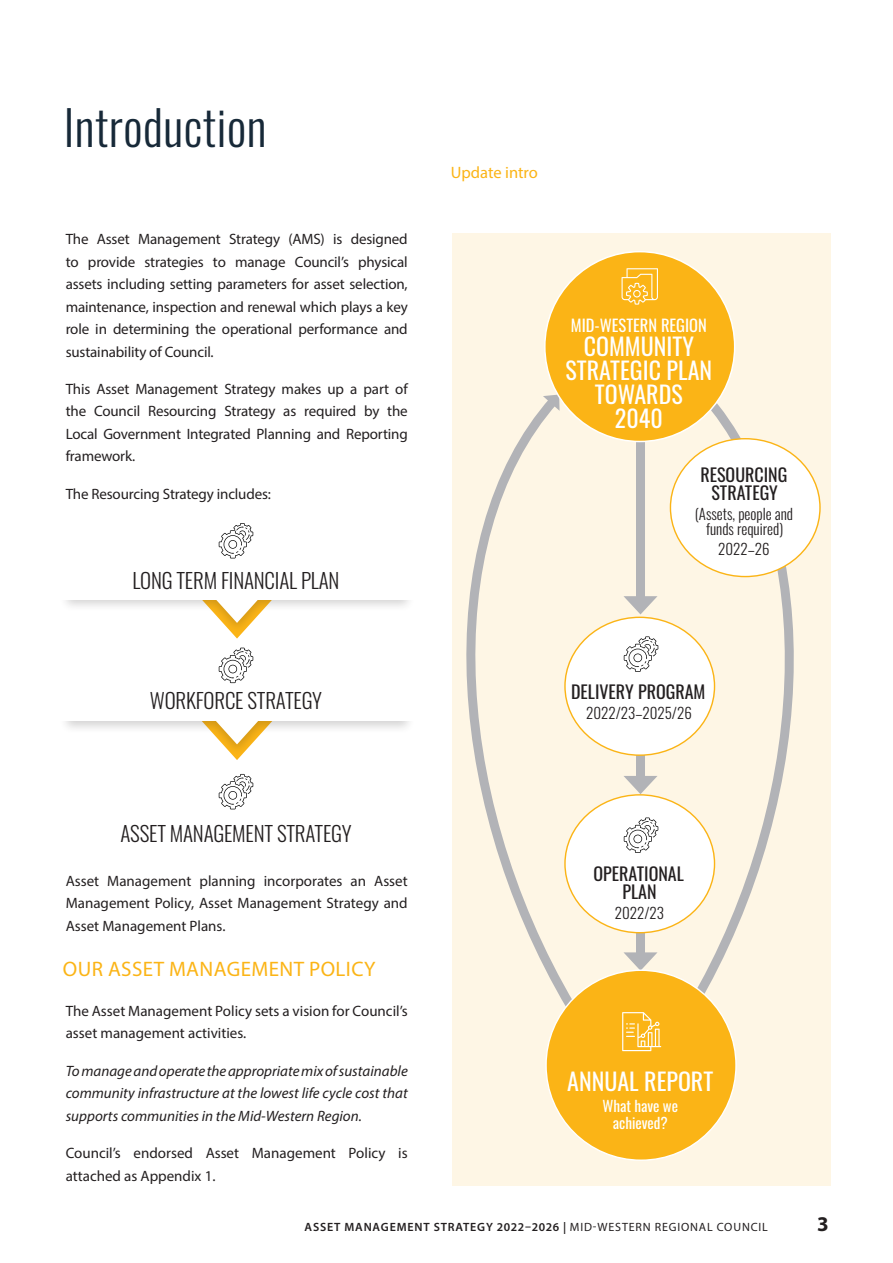
<style>
.page{position:relative;width:893px;height:1263px;background:#fff}
.page>*{position:absolute;margin:0;border:0;box-sizing:border-box;transform-origin:0 0}
.Main_Heading{font:300 48px "Oswald";letter-spacing:.01em;color:#172938}
.Completed_projects_s{font:24px/24px "Oswald";color:#fff;text-align:center}
.Body_text{font:300 21px "Oswald";letter-spacing:-.01em;color:#231f20}
.Heading_1{font:21px "Myriad Pro";letter-spacing:.02em;color:#fbb416}
.t1{font:700 21px "Myriad Pro";color:#231f20}
.Completed_projects_s-2{font:18px/18px "Oswald";color:#231f20;text-align:center}
.Completed_projects_s-3{font:16.5px "Oswald";color:#fff}
.Completed_projects_s-4{font:16.5px "Myriad Pro";color:#fbb416}
.Body_Copy{font:15px/22.5px "Myriad Pro";color:#231f20;text-align:justify}
.Body_Copy-2{font:italic 15px/22.5px "Myriad Pro";color:#231f20;text-align:justify}
.Completed_projects_s-5{font:300 15px/15px "Oswald";color:#231f20;text-align:center}
.Completed_projects_s-6{font:15px/16.5px "Oswald";color:#fff;text-align:center}
.t2{font:600 12px "Myriad Pro";letter-spacing:.07em;color:#231f20}
.s1{font-weight:400}
</style>
<div class="page">
<svg style="left:68px;top:721px;width:338px;height:23px"></svg>
<svg style="left:234px;top:635px;width:6px;height:3px"></svg>
<svg style="left:68px;top:600px;width:338px;height:23px"></svg>
<svg style="left:219px;top:523px;width:34px;height:35px"></svg>
<svg style="left:219px;top:648px;width:34px;height:35px"></svg>
<svg style="left:219px;top:774px;width:34px;height:35px"></svg>
<div style="left:452px;top:233px;width:378px;height:952px;background:#fef6e5"></div>
<div style="left:636px;top:405px;width:9px;height:198px;background:#b2b3b7"></div>
<svg style="left:624px;top:596px;width:33px;height:18px"></svg>
<div style="left:636px;top:718px;width:9px;height:65px;background:#b2b3b7"></div>
<svg style="left:624px;top:776px;width:33px;height:18px"></svg>
<div style="left:636px;top:910px;width:9px;height:49px;background:#b2b3b7"></div>
<svg style="left:624px;top:952px;width:33px;height:17px"></svg>
<svg style="left:466px;top:388px;width:130px;height:651px"></svg>
<svg style="left:543px;top:394px;width:17px;height:17px"></svg>
<svg style="left:667px;top:383px;width:154px;height:656px"></svg>
<div style="left:670px;top:439px;width:150px;height:138px;background:#fff;border-radius:50%"></div>
<div style="left:546px;top:970px;width:190px;height:190px;background:#fbb416;border-radius:50%"></div>
<div style="left:545px;top:252px;width:190px;height:189px;background:#fbb416;border-radius:50%"></div>
<div style="left:565px;top:617px;width:149px;height:138px;background:#fff;border-radius:50%"></div>
<div style="left:565px;top:795px;width:149px;height:138px;background:#fff;border-radius:50%"></div>
<svg style="left:624px;top:817px;width:34px;height:36px"></svg>
<svg style="left:624px;top:636px;width:34px;height:36px"></svg>
<svg style="left:622px;top:1012px;width:39px;height:39px"></svg>
<svg style="left:621px;top:268px;width:37px;height:37px"></svg>
<p class="Main_Heading" style="left:64px;top:85px;width:204px">Introduction</p>
<p class="Body_Copy" style="left:66px;top:228px;width:344px">The Asset Management Strategy (AMS) is designed to provide strategies to manage Council’s physical assets including setting parameters for asset selection, maintenance, inspection and renewal which plays a key role in determining the operational performance and sustainability of Council.</p>
<p class="Body_Copy" style="left:66px;top:377px;width:344px">This Asset Management Strategy makes up a part of the Council Resourcing Strategy as required by the Local Government Integrated Planning and Reporting framework.</p>
<p class="Body_Copy" style="left:66px;top:482px;width:207px">The Resourcing Strategy includes:</p>
<p class="Body_text" style="left:132px;top:561px;width:209px">LONG TERM FINANCIAL PLAN</p>
<p class="Body_text" style="left:150px;top:681px;width:174px">WORKFORCE STRATEGY</p>
<p class="Body_text" style="left:120px;top:814px;width:233px">ASSET MANAGEMENT STRATEGY</p>
<p class="Body_Copy" style="left:66px;top:869px;width:344px">Asset Management planning incorporates an Asset Management Policy, Asset Management Strategy and Asset Management Plans.</p>
<p class="Heading_1" style="left:63px;top:956px;width:314px">OUR ASSET MANAGEMENT POLICY</p>
<p class="Body_Copy" style="left:66px;top:999px;width:344px">The Asset Management Policy sets a vision for Council’s asset management activities.</p>
<p class="Body_Copy-2" style="left:66px;top:1059px;width:344px">To manage and operate the appropriate mix of sustainable community infrastructure at the lowest life cycle cost that supports communities in the Mid-Western Region.</p>
<p class="Body_Copy" style="left:66px;top:1142px;width:344px">Council’s endorsed Asset Management Policy is attached as Appendix 1.</p>
<p class="Completed_projects_s-4" style="left:451px;top:162px;width:89px">Update intro</p>
<p class="Completed_projects_s-3" style="left:571px;top:311px;width:137px">MID-WESTERN REGION</p>
<p class="Completed_projects_s" style="left:565px;top:332px;width:148px">COMMUNITY<br>STRATEGIC PLAN<br>TOWARDS<br>2040</p>
<p class="Completed_projects_s-2" style="left:700px;top:464px;width:88px">RESOURCING<br>STRATEGY</p>
<p class="Completed_projects_s-5" style="left:695px;top:505px;width:100px">(Assets, people and funds required)</p>
<p class="Completed_projects_s-5" style="left:718px;top:540px;width:53px">2022–26</p>
<p class="Completed_projects_s-2" style="left:571px;top:681px;width:136px">DELIVERY PROGRAM</p>
<p class="Completed_projects_s-5" style="left:586px;top:704px;width:107px">2022/23–2025/26</p>
<p class="Completed_projects_s-2" style="left:593px;top:863px;width:92px">OPERATIONAL<br>PLAN</p>
<p class="Completed_projects_s-5" style="left:615px;top:904px;width:51px">2022/23</p>
<p class="Completed_projects_s" style="left:567px;top:1066px;width:148px">ANNUAL REPORT</p>
<p class="Completed_projects_s-6" style="left:602px;top:1096px;width:77px">What have we achieved?</p>
<p class="t2" style="left:305px;top:1219px;width:465px">ASSET MANAGEMENT STRATEGY 2022–2026 | <span class="s1">MID-WESTERN REGIONAL COUNCIL</span></p>
<h3 class="t1" style="left:817px;top:1210px;width:13px">3</h3>
</div>
